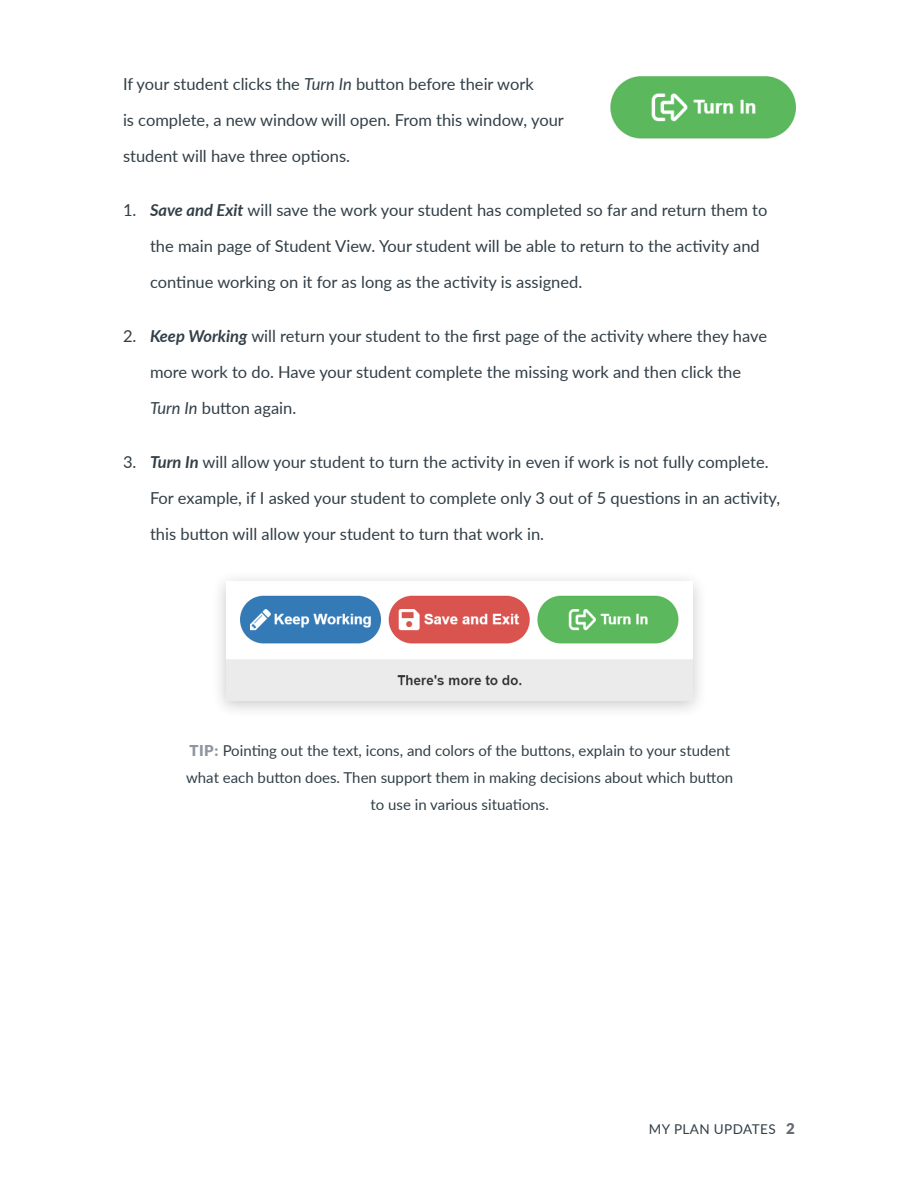
<style>
.page{position:relative;width:918px;height:1188px;background:#fff}
.page>*{position:absolute;margin:0;border:0;box-sizing:border-box;transform-origin:0 0}
.Body__baseline___spa{font:16.5px/36px "Lato";color:#323f47}
.Tip__Center{font:15px/27px "Lato";color:#323f47;text-align:center}
.t1{font:13.5px "Lato";letter-spacing:.03em;color:#323f47}
.s1{font-style:italic}
.s2{font-weight:700;font-style:italic}
.s3{font-weight:900;color:#9095a0}
.s4{font-weight:900;font-size:15px;color:#676a72}
</style>
<div class="page">
<div style="left:211px;top:570px;width:497px;height:149px;background:#231f20;opacity:.25"></div>
<img style="left:226px;top:582px;width:467px;height:118px">
<img style="left:610px;top:76px;width:186px;height:63px">
<p class="Body__baseline___spa" style="left:123px;top:65px;width:442px">If your student clicks the <span class="s1">Turn In</span> button before their work<br>is complete, a new window will open. From this window, your student will have three options.</p>
<p class="Body__baseline___spa" style="left:150px;top:191px;width:619px;text-indent:-27px">1. <span class="s2">Save and Exit</span> will save the work your student has completed so far and return them to the main page of Student View. Your student will be able to return to the activity and continue working on it for as long as the activity is assigned.</p>
<p class="Body__baseline___spa" style="left:150px;top:317px;width:619px;text-indent:-27px">2. <span class="s2">Keep Working</span> will return your student to the first page of the activity where they have more work to do. Have your student complete the missing work and then click the<br><span class="s1">Turn In</span> button again.</p>
<p class="Body__baseline___spa" style="left:150px;top:443px;width:632px;text-indent:-27px">3. <span class="s2">Turn In</span> will allow your student to turn the activity in even if work is not fully complete.<br>For example, if I asked your student to complete only 3 out of 5 questions in an activity, this button will allow your student to turn that work in.</p>
<p class="Tip__Center" style="left:186px;top:736px;width:549px"><span class="s3">TIP:</span> Pointing out the text, icons, and colors of the buttons, explain to your student what each button does. Then support them in making decisions about which button to use in various situations.</p>
<p class="t1" style="left:649px;top:1119px;width:148px">MY PLAN UPDATES <span class="s4">2</span></p>
</div>
